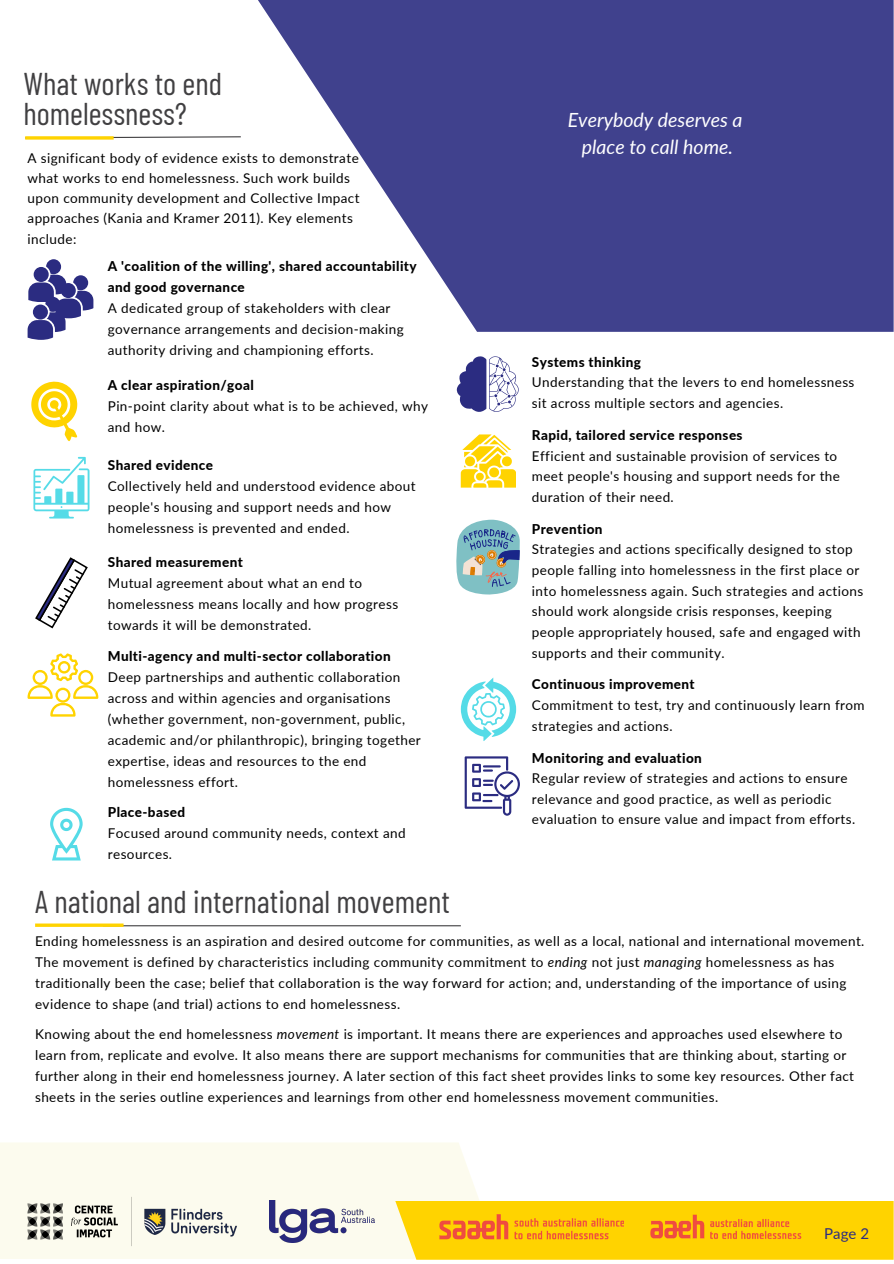
<style>
.page{position:relative;width:894px;height:1264px;background:#fff}
.page>*{position:absolute;margin:0;border:0;box-sizing:border-box;transform-origin:0 0}
.t1{font:31.5px/30.3px "Barlow Condensed";color:#414042}
.t2{font:italic 19.5px/27px "Lato";color:#fff;text-align:center}
.t3{font:15px "Lato";color:#2b2c81}
.t4{font:13.5px/21px "Lato";letter-spacing:.03em;color:#000}
.t5{font:800 13.5px/21px "Lato";letter-spacing:.03em;color:#000}
.s1{font-style:italic}
</style>
<div class="page">
<svg style="left:258px;top:0;width:635px;height:332px;fill:#40418d"></svg>
<svg style="left:31px;top:381px;width:46px;height:60px"></svg>
<svg style="left:28px;top:653px;width:70px;height:63px"></svg>
<svg style="left:456px;top:356px;width:62px;height:55px"></svg>
<svg style="left:50px;top:807px;width:33px;height:53px"></svg>
<svg style="left:460px;top:434px;width:55px;height:53px"></svg>
<svg style="left:456px;top:519px;width:63px;height:76px;background:#91b7be"></svg>
<svg style="left:114px;top:136px;width:127px;height:2px"></svg>
<svg style="left:25px;top:136px;width:89px;height:4px"></svg>
<hr style="left:103px;top:925px;width:357px;height:1px;background:#414042">
<hr style="left:35px;top:923px;width:88px;height:3px;background:#ffd300">
<svg style="left:28px;top:259px;width:65px;height:80px"></svg>
<svg style="left:35px;top:557px;width:53px;height:71px"></svg>
<svg style="left:460px;top:677px;width:56px;height:64px"></svg>
<svg style="left:464px;top:756px;width:55px;height:59px"></svg>
<svg style="left:33px;top:457px;width:56px;height:61px"></svg>
<div style="left:0;top:1143px;width:479px;height:116px;background:#fcfbee"></div>
<img style="left:269px;top:1200px;width:105px;height:42px">
<img style="left:18px;top:1194px;width:229px;height:54px">
<div style="left:395px;top:1200px;width:498px;height:59px;background:#ffd300"></div>
<img style="left:645px;top:1206px;width:160px;height:38px">
<img style="left:433px;top:1211px;width:190px;height:33px">
<p class="t1" style="left:23px;top:67px;width:200px">What works to end homelessness?</p>
<p class="t4" style="left:28px;top:147px;width:333px;line-height:20.2px">A significant body of evidence exists to demonstrate what works to end homelessness. Such work builds upon community development and Collective Impact approaches (Kania and Kramer 2011). Key elements include:</p>
<h2 class="t5" style="left:108px;top:255px;width:310px">A 'coalition of the willing', shared accountability and good governance</h2>
<h1 class="t4" style="left:108px;top:297px;width:297px">A dedicated group of stakeholders with clear governance arrangements and decision-making authority driving and championing efforts.</h1>
<p class="t5" style="left:108px;top:374px;width:147px">A clear aspiration/goal</p>
<p class="t4" style="left:108px;top:395px;width:322px">Pin-point clarity about what is to be achieved, why and how.</p>
<p class="t5" style="left:108px;top:454px;width:107px">Shared evidence</p>
<p class="t4" style="left:108px;top:475px;width:309px">Collectively held and understood evidence about people's housing and support needs and how homelessness is prevented and ended.</p>
<p class="t5" style="left:108px;top:551px;width:136px">Shared measurement</p>
<p class="t4" style="left:108px;top:572px;width:292px">Mutual agreement about what an end to homelessness means locally and how progress towards it will be demonstrated.</p>
<p class="t5" style="left:108px;top:645px;width:284px">Multi-agency and multi-sector collaboration</p>
<p class="t4" style="left:108px;top:666px;width:314px">Deep partnerships and authentic collaboration across and within agencies and organisations (whether government, non-government, public, academic and/or philanthropic), bringing together expertise, ideas and resources to the end homelessness effort.</p>
<p class="t5" style="left:108px;top:801px;width:79px">Place-based</p>
<p class="t4" style="left:108px;top:822px;width:299px">Focused around community needs, context and resources.</p>
<p class="t2" style="left:567px;top:106px;width:176px">Everybody deserves a place to call home.</p>
<p class="t5" style="left:531px;top:351px;width:111px">Systems thinking</p>
<p class="t4" style="left:531px;top:372px;width:324px">Understanding that the levers to end homelessness sit across multiple sectors and agencies.</p>
<p class="t5" style="left:531px;top:424px;width:212px">Rapid, tailored service responses</p>
<p class="t4" style="left:531px;top:445px;width:309px">Efficient and sustainable provision of services to meet people's housing and support needs for the duration of their need.</p>
<p class="t5" style="left:531px;top:518px;width:72px">Prevention</p>
<p class="t4" style="left:531px;top:538px;width:333px">Strategies and actions specifically designed to stop people falling into homelessness in the first place or into homelessness again. Such strategies and actions should work alongside crisis responses, keeping people appropriately housed, safe and engaged with supports and their community.</p>
<p class="t5" style="left:531px;top:673px;width:164px">Continuous improvement</p>
<p class="t4" style="left:531px;top:694px;width:334px">Commitment to test, try and continuously learn from strategies and actions.</p>
<p class="t5" style="left:531px;top:746px;width:171px">Monitoring and evaluation</p>
<p class="t4" style="left:531px;top:767px;width:325px">Regular review of strategies and actions to ensure relevance and good practice, as well as periodic evaluation to ensure value and impact from efforts.</p>
<p class="t1" style="left:35px;top:885px;width:416px">A national and international movement</p>
<p class="t4" style="left:35px;top:929px;width:830px">Ending homelessness is an aspiration and desired outcome for communities, as well as a local, national and international movement.<br>The movement is defined by characteristics including community commitment to <span class="s1">ending</span> not just <span class="s1">managing</span> homelessness as has traditionally been the case; belief that collaboration is the way forward for action; and, understanding of the importance of using evidence to shape (and trial) actions to end homelessness.</p>
<p class="t4" style="left:35px;top:1022px;width:820px">Knowing about the end homelessness <span class="s1">movement</span> is important. It means there are experiences and approaches used elsewhere to learn from, replicate and evolve. It also means there are support mechanisms for communities that are thinking about, starting or further along in their end homelessness journey. A later section of this fact sheet provides links to some key resources. Other fact sheets in the series outline experiences and learnings from other end homelessness movement communities.</p>
<p class="t3" style="left:824px;top:1224px;width:46px">Page 2</p>
</div>
